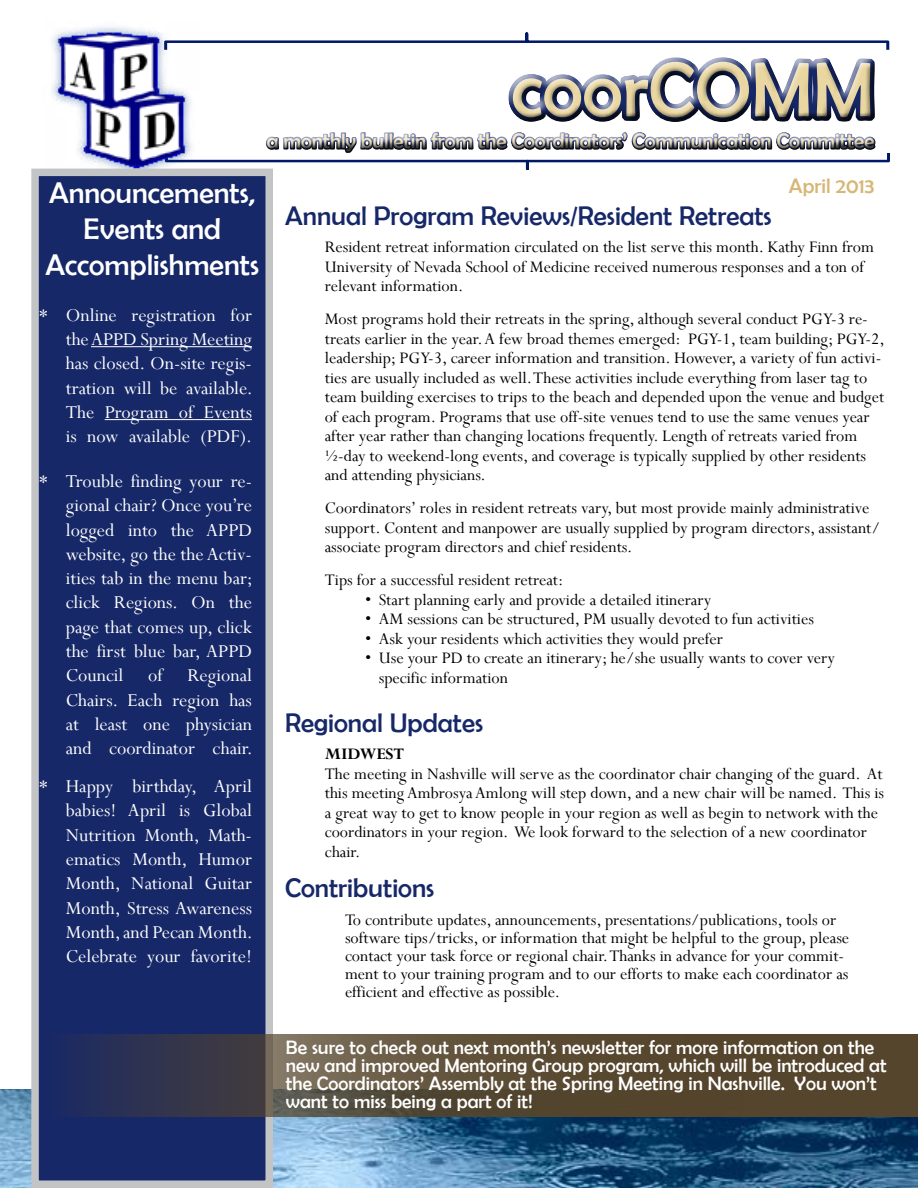
<style>
.page{position:relative;width:918px;height:1188px;background:#fff}
.page>*{position:absolute;margin:0;border:0;box-sizing:border-box;transform-origin:0 0}
.t1{font:78px "Berlin Sans FB";color:#e9d6a1}
.t2{font:30px/36px "Berlin Sans FB";color:#fff;text-align:center}
.t3{font:27px "Berlin Sans FB";color:#172868}
.t4{font:21px "Berlin Sans FB";color:#e9d6a1}
.t5{font:21px "Berlin Sans FB";color:#d7b776}
.t6{font:20.25px/24.3px "Perpetua";color:#fff;text-align:justify}
.t7{font:19.5px/18px "Berlin Sans FB";color:#fff}
.t8{font:18px/19.5px "Perpetua";color:#000}
.t9{font:700 18px "Perpetua";color:#000}
</style>
<div class="page">
<img style="left:0;top:1090px;width:918px;height:98px">
<img style="left:43px;top:27px;width:120px;height:142px">
<svg style="left:163px;top:32px;width:726px;height:138px"></svg>
<div style="left:255px;top:120px;width:629px;height:34px;background:#fff"></div>
<div style="left:258px;top:125px;width:629px;height:38px;background:#000;opacity:.75"></div>
<div style="left:35px;top:172px;width:234px;height:1012px;background:#172868"></div>
<hr style="left:91px;top:346px;width:161px;height:1px;background:#fff">
<hr style="left:105px;top:419px;width:147px;height:1px;background:#fff">
<div style="left:31px;top:169px;width:242px;height:1019px;border:8px solid #c2c4c6"></div>
<svg style="left:85px;top:1035px;width:833px;height:82px;background:#52473b"></svg>
<h1 class="t1" style="left:511px;top:46px;width:365px">coorCOMM</h1>
<p class="t4" style="left:267px;top:129px;width:609px">a monthly bulletin from the Coordinators’ Communication Committee</p>
<h2 class="t2" style="left:45px;top:175px;width:215px">Announcements,<br>Events and<br>Accomplishments</h2>
<p class="t6" style="left:66px;top:303px;width:188px;text-indent:-27px">* Online registration for the APPD Spring Meeting has closed. On-site regis&shy;tration will be available.<br>The Program of Events is now available (PDF).</p>
<p class="t6" style="left:66px;top:469px;width:188px;text-indent:-27px">* Trouble finding your re&shy;gional chair? Once you’re logged into the APPD website, go the the Activ&shy;ities tab in the menu bar; click Regions. On the page that comes up, click the first blue bar, APPD Council of Regional Chairs. Each region has at least one physician and coordinator chair.</p>
<p class="t6" style="left:66px;top:774px;width:188px;text-indent:-27px">* Happy birthday, April babies! April is Global Nutrition Month, Math&shy;ematics Month, Humor Month, National Guitar Month, Stress Awareness Month, and Pecan Month.<br>Celebrate your favorite!</p>
<p class="t5" style="left:789px;top:174px;width:87px">April 2013</p>
<h3 class="t3" style="left:285px;top:201px;width:488px">Annual Program Reviews/Resident Retreats</h3>
<p class="t8" style="left:325px;top:237px;width:551px">Resident retreat information circulated on the list serve this month. Kathy Finn from<br>University of Nevada School of Medicine received numerous responses and a ton of relevant information.</p>
<p class="t8" style="left:325px;top:309px;width:561px">Most programs hold their retreats in the spring, although several conduct PGY-3 re&shy;treats earlier in the year. A few broad themes emerged: PGY-1, team building; PGY-2, leadership; PGY-3, career information and transition. However, a variety of fun activi&shy;ties are usually included as well. These activities include everything from laser tag to team building exercises to trips to the beach and depended upon the venue and budget of each program. Programs that use off-site venues tend to use the same venues year after year rather than changing locations frequently. Length of retreats varied from ½-day to weekend-long events, and coverage is typically supplied by other residents and attending physicians.</p>
<p class="t8" style="left:325px;top:498px;width:557px">Coordinators’ roles in resident retreats vary, but most provide mainly administrative support. Content and manpower are usually supplied by program directors, assistant/ associate program directors and chief residents.</p>
<p class="t8" style="left:325px;top:570px;width:240px">Tips for a successful resident retreat:</p>
<p class="t8" style="left:365px;top:589px;width:348px">• Start planning early and provide a detailed itinerary</p>
<p class="t8" style="left:365px;top:609px;width:450px">• AM sessions can be structured, PM usually devoted to fun activities</p>
<p class="t8" style="left:365px;top:628px;width:359px">• Ask your residents which activities they would prefer</p>
<p class="t8" style="left:379px;top:648px;width:458px;text-indent:-14px">• Use your PD to create an itinerary; he/she usually wants to cover very specific information</p>
<h3 class="t3" style="left:285px;top:708px;width:199px">Regional Updates</h3>
<p class="t9" style="left:325px;top:743px;width:81px">MIDWEST</p>
<p class="t8" style="left:325px;top:763px;width:561px">The meeting in Nashville will serve as the coordinator chair changing of the guard. At this meeting Ambrosya Amlong will step down, and a new chair will be named. This is a great way to get to know people in your region as well as begin to network with the coordinators in your region. We look forward to the selection of a new coordinator chair.</p>
<h3 class="t3" style="left:285px;top:873px;width:151px">Contributions</h3>
<p class="t8" style="left:345px;top:910px;width:506px;line-height:18px">To contribute updates, announcements, presentations/publications, tools or software tips/tricks, or information that might be helpful to the group, please contact your task force or regional chair. Thanks in advance for your commit&shy;ment to your training program and to our efforts to make each coordinator as efficient and effective as possible.</p>
<p class="t7" style="left:286px;top:1038px;width:602px">Be sure to check out next month’s newsletter for more information on the new and improved Mentoring Group program, which will be introduced at the Coordinators’ Assembly at the Spring Meeting in Nashville. You won’t want to miss being a part of it!</p>
</div>
